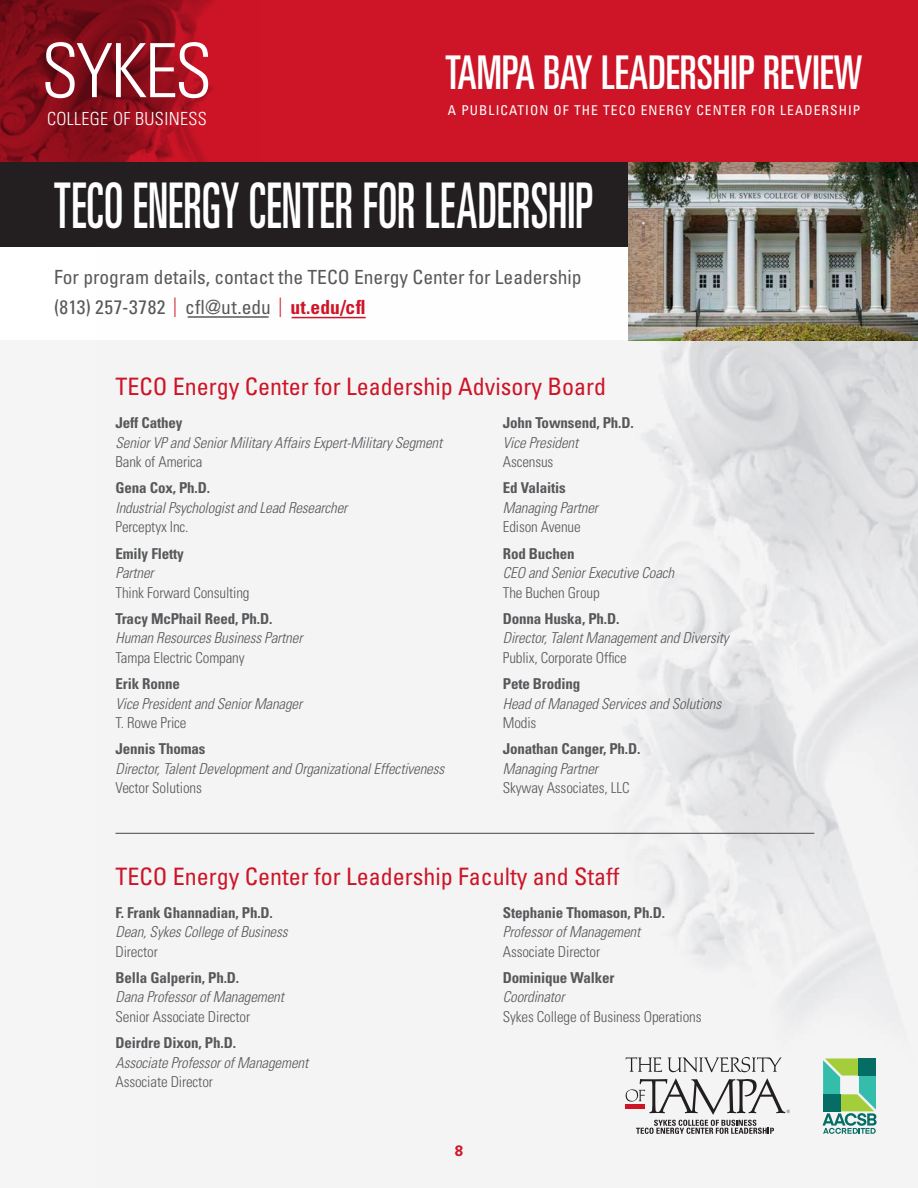
<style>
.page{position:relative;width:918px;height:1188px;background:#fff}
.page>*{position:absolute;margin:0;border:0;box-sizing:border-box;transform-origin:0 0}
.t1{font:300 condensed 74.85px "Univers LT Std";letter-spacing:-.04em;color:#fff}
.t2{font:ultra-condensed 63px "Univers LT Std";letter-spacing:.01em;color:#fff;scale:.75 1}
.t3{font:ultra-condensed 46.5px "Univers LT Std";color:#fff;scale:.94 1}
.t4{font:condensed 24px "Univers LT Std";color:#cd1527}
.t5{font:condensed 19.5px "Univers LT Std";color:#57585a}
.t6{font:condensed 19.5px "Univers LT Std";letter-spacing:.02em;color:#57585a}
.t7{font:300 condensed 18px "Univers LT Std";letter-spacing:.02em;color:#fff}
.t8{font:italic 300 condensed 15px/19.5px "Univers LT Std";letter-spacing:-.01em;color:#57585a}
.t9{font:700 condensed 15px/19.5px "Univers LT Std";letter-spacing:-.01em;color:#57585a}
.t10{font:300 condensed 15px/19.5px "Univers LT Std";letter-spacing:-.01em;color:#57585a}
.t11{font:700 15px "Univers LT Std";color:#cd1527}
.t12{font:condensed 13.5px "Univers LT Std";letter-spacing:.08em;color:#fff}
.s1{font-weight:100;font-stretch:ultra-condensed;font-size:27px;color:#cd1527}
.s2{font-weight:700;color:#cd1527}
.s3{font-weight:700;font-style:normal}
.s4{font-style:normal}
.s5{font-weight:700}
.s6{font-style:italic}
.s7{font-weight:300;font-style:italic}
.s8{font-weight:300}
</style>
<div class="page">
<div style="left:0;top:341px;width:918px;height:847px;background:#f5f5f6"></div>
<img style="left:97px;top:247px;width:821px;height:879px">
<div style="left:0;top:153px;width:633px;height:94px;background:#231f20"></div>
<img style="left:629px;top:162px;width:289px;height:179px">
<hr style="left:116px;top:833px;width:698px;height:1px;background:#57585a">
<div style="left:0;top:0;width:918px;height:162px;background:#cd1527"></div>
<img style="left:0;top:0;width:215px;height:162px">
<svg style="left:823px;top:1058px;width:54px;height:76px"></svg>
<svg style="left:625px;top:1057px;width:165px;height:77px"></svg>
<hr style="left:188px;top:316px;width:81px;height:2px;background:#57585a">
<hr style="left:292px;top:317px;width:74px;height:1px;background:#cd1527">
<h1 class="t1" style="left:41px;top:26px;width:172px">SYKES</h1>
<p class="t7" style="left:47px;top:108px;width:161px">COLLEGE OF BUSINESS</p>
<h3 class="t3" style="left:445px;top:46px;width:445px">TAMPA BAY LEADERSHIP REVIEW</h3>
<p class="t12" style="left:448px;top:102px;width:414px">A PUBLICATION OF THE TECO ENERGY CENTER FOR LEADERSHIP</p>
<h2 class="t2" style="left:54px;top:170px;width:721px">TECO ENERGY CENTER FOR LEADERSHIP</h2>
<p class="t5" style="left:54px;top:264px;width:529px">For program details, contact the TECO Energy Center for Leadership</p>
<p class="t6" style="left:54px;top:295px;width:313px">(813) 257-3782 <span class="s1">l</span> cfl@ut.edu <span class="s1">l</span> <span class="s2">ut.edu/cfl</span></p>
<h3 class="t4" style="left:116px;top:372px;width:492px">TECO Energy Center for Leadership Advisory Board</h3>
<p class="t8" style="left:116px;top:413px;width:328px"><span class="s3">Jeff Cathey<br></span>Senior VP and Senior Military Affairs Expert-Military Segment<br><span class="s4">Bank of America</span></p>
<p class="t8" style="left:116px;top:479px;width:233px"><span class="s3">Gena Cox, Ph.D.<br></span>Industrial Psychologist and Lead Researcher<br><span class="s4">Perceptyx Inc.</span></p>
<p class="t10" style="left:116px;top:544px;width:135px"><span class="s5">Emily Fletty<br></span><span class="s6">Partner<br></span>Think Forward Consulting</p>
<p class="t8" style="left:116px;top:609px;width:188px"><span class="s3">Tracy McPhail Reed, Ph.D.<br></span>Human Resources Business Partner<br><span class="s4">Tampa Electric Company</span></p>
<p class="t8" style="left:116px;top:674px;width:188px"><span class="s3">Erik Ronne<br></span>Vice President and Senior Manager<br><span class="s4">T. Rowe Price</span></p>
<p class="t8" style="left:116px;top:740px;width:330px"><span class="s3">Jennis Thomas<br></span>Director, Talent Development and Organizational Effectiveness<br><span class="s4">Vector Solutions</span></p>
<p class="t9" style="left:503px;top:413px;width:133px">John Townsend, Ph.D.<br><span class="s7">Vice President<br></span><span class="s8">Ascensus</span></p>
<p class="t8" style="left:503px;top:479px;width:97px"><span class="s3">Ed Valaitis<br></span>Managing Partner<br><span class="s4">Edison Avenue</span></p>
<p class="t8" style="left:503px;top:544px;width:173px"><span class="s3">Rod Buchen<br></span>CEO and Senior Executive Coach<br><span class="s4">The Buchen Group</span></p>
<p class="t8" style="left:503px;top:609px;width:227px"><span class="s3">Donna Huska, Ph.D.<br></span>Director, Talent Management and Diversity<br><span class="s4">Publix, Corporate Office</span></p>
<p class="t8" style="left:503px;top:674px;width:220px"><span class="s3">Pete Broding<br></span>Head of Managed Services and Solutions<br><span class="s4">Modis</span></p>
<p class="t9" style="left:503px;top:739px;width:139px">Jonathan Canger, Ph.D.<br><span class="s7">Managing Partner<br></span><span class="s8">Skyway Associates, LLC</span></p>
<h3 class="t4" style="left:116px;top:861px;width:505px">TECO Energy Center for Leadership Faculty and Staff</h3>
<p class="t8" style="left:116px;top:903px;width:174px"><span class="s3">F. Frank Ghannadian, Ph.D.<br></span>Dean, Sykes College of Business<br><span class="s4">Director</span></p>
<p class="t8" style="left:116px;top:968px;width:170px"><span class="s3">Bella Galperin, Ph.D.<br></span>Dana Professor of Management<br><span class="s4">Senior Associate Director</span></p>
<p class="t8" style="left:116px;top:1033px;width:194px"><span class="s3">Deirdre Dixon, Ph.D.<br></span>Associate Professor of Management<br><span class="s4">Associate Director</span></p>
<p class="t9" style="left:503px;top:902px;width:164px">Stephanie Thomason, Ph.D.<br><span class="s7">Professor of Management<br></span><span class="s8">Associate Director</span></p>
<p class="t10" style="left:503px;top:968px;width:200px"><span class="s5">Dominique Walker<br></span><span class="s6">Coordinator<br></span>Sykes College of Business Operations</p>
<p class="t11" style="left:455px;top:1142px;width:10px">8</p>
</div>
